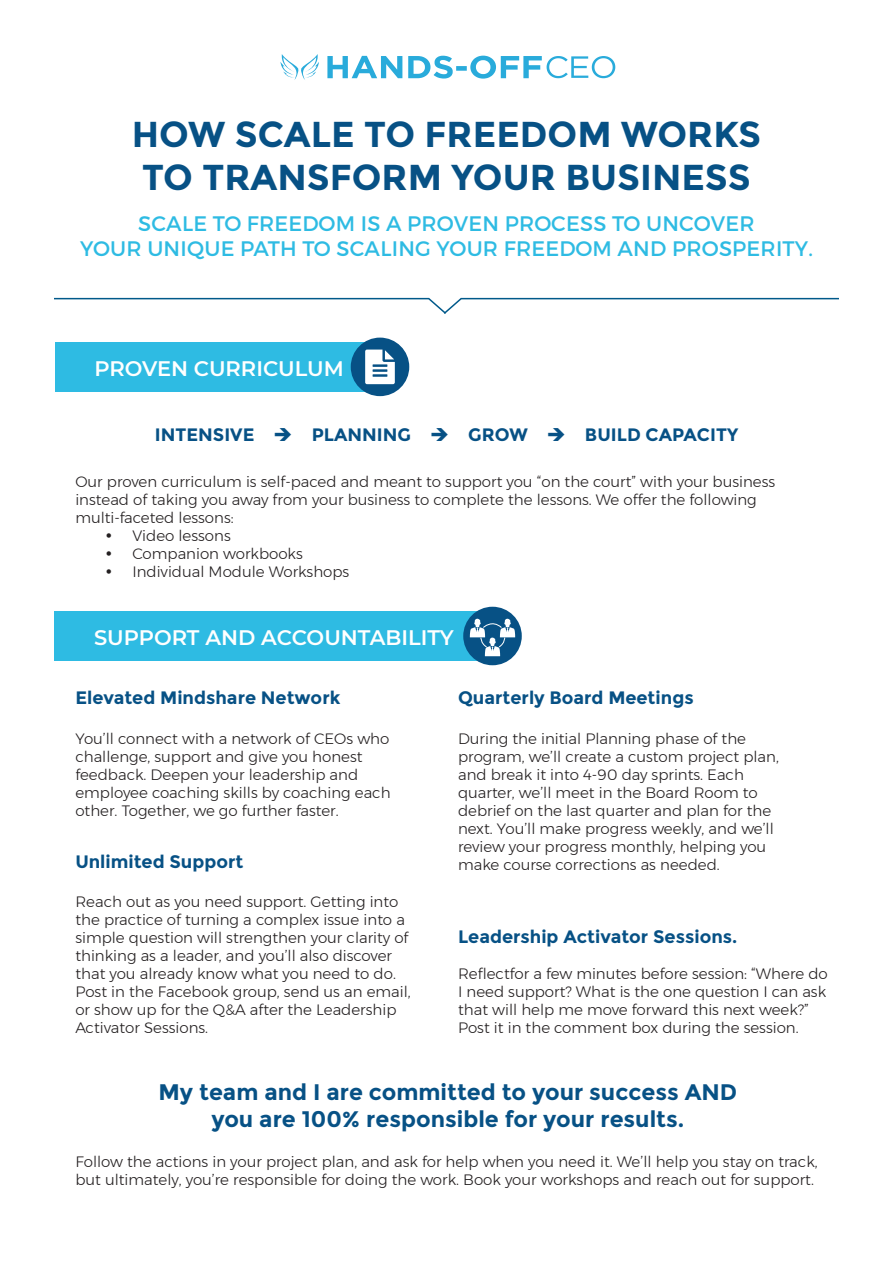
<style>
.page{position:relative;width:893px;height:1263px;background:#fff}
.page>*{position:absolute;margin:0;border:0;box-sizing:border-box;transform-origin:0 0}
.t1{font:700 36px "Montserrat";color:#075185}
.t2{font:700 22.5px "Montserrat";color:#075185}
.t3{font:21px "Montserrat";letter-spacing:.01em;color:#2ebbe3}
.t4{font:600 21px "Montserrat";color:#fff}
.t5{font:700 18px "Montserrat";color:#075185}
.t6{font:300 15px/18px "Montserrat";color:#231f20}
</style>
<div class="page">
<svg style="left:327px;top:56px;width:288px;height:23px"></svg>
<svg style="left:280px;top:54px;width:39px;height:26px"></svg>
<svg style="left:54px;top:297px;width:785px;height:17px"></svg>
<div style="left:55px;top:611px;width:448px;height:50px;background:#2ebbe3"></div>
<div style="left:55px;top:342px;width:328px;height:50px;background:#2ebbe3"></div>
<div style="left:463px;top:607px;width:59px;height:58px;background:#075185;border-radius:50%"></div>
<div style="left:351px;top:338px;width:58px;height:58px;background:#075185;border-radius:50%"></div>
<svg style="left:365px;top:350px;width:30px;height:34px"></svg>
<svg style="left:470px;top:619px;width:45px;height:37px"></svg>
<p class="t1" style="left:132px;top:113px;width:631px">HOW SCALE TO FREEDOM WORKS</p>
<p class="t1" style="left:142px;top:156px;width:610px">TO TRANSFORM YOUR BUSINESS</p>
<p class="t3" style="left:138px;top:211px;width:618px">SCALE TO FREEDOM IS A PROVEN PROCESS TO UNCOVER</p>
<p class="t3" style="left:80px;top:236px;width:734px">YOUR UNIQUE PATH TO SCALING YOUR FREEDOM AND PROSPERITY.</p>
<p class="t4" style="left:94px;top:354px;width:251px">PROVEN CURRICULUM</p>
<p class="t5" style="left:155px;top:424px;width:585px">INTENSIVE ➔ PLANNING ➔ GROW ➔ BUILD CAPACITY</p>
<p class="t6" style="left:75px;top:472px;width:701px">Our proven curriculum is self-paced and meant to support you “on the court” with your business instead of taking you away from your business to complete the lessons. We offer the following</p>
<p class="t6" style="left:75px;top:508px;width:160px">multi-faceted lessons:</p>
<p class="t6" style="left:132px;top:526px;width:100px">Video lessons</p>
<p class="t6" style="left:132px;top:544px;width:172px">Companion workbooks</p>
<p class="t6" style="left:132px;top:562px;width:218px">Individual Module Workshops</p>
<p class="t4" style="left:94px;top:623px;width:361px">SUPPORT AND ACCOUNTABILITY</p>
<p class="t5" style="left:75px;top:687px;width:267px">Elevated Mindshare Network</p>
<p class="t6" style="left:75px;top:729px;width:315px">You’ll connect with a network of CEOs who</p>
<p class="t6" style="left:75px;top:747px;width:289px">challenge, support and give you honest</p>
<p class="t6" style="left:75px;top:765px;width:284px">feedback. Deepen your leadership and</p>
<p class="t6" style="left:75px;top:783px;width:317px">employee coaching skills by coaching each</p>
<p class="t6" style="left:75px;top:801px;width:265px">other. Together, we go further faster.</p>
<p class="t5" style="left:75px;top:850px;width:169px">Unlimited Support</p>
<p class="t6" style="left:75px;top:892px;width:324px">Reach out as you need support. Getting into</p>
<p class="t6" style="left:75px;top:910px;width:331px">the practice of turning a complex issue into a</p>
<p class="t6" style="left:75px;top:928px;width:335px">simple question will strengthen your clarity of</p>
<p class="t6" style="left:75px;top:946px;width:318px">thinking as a leader, and you’ll also discover</p>
<p class="t6" style="left:75px;top:964px;width:322px">that you already know what you need to do.</p>
<p class="t6" style="left:75px;top:982px;width:337px">Post in the Facebook group, send us an email,</p>
<p class="t6" style="left:75px;top:1000px;width:323px">or show up for the Q&amp;A after the Leadership</p>
<p class="t6" style="left:75px;top:1018px;width:134px">Activator Sessions.</p>
<p class="t5" style="left:458px;top:687px;width:237px">Quarterly Board Meetings</p>
<p class="t6" style="left:458px;top:729px;width:290px">During the initial Planning phase of the</p>
<p class="t6" style="left:458px;top:747px;width:322px">program, we’ll create a custom project plan,</p>
<p class="t6" style="left:458px;top:765px;width:287px">and break it into 4-90 day sprints. Each</p>
<p class="t6" style="left:458px;top:783px;width:301px">quarter, we’ll meet in the Board Room to</p>
<p class="t6" style="left:458px;top:801px;width:315px">debrief on the last quarter and plan for the</p>
<p class="t6" style="left:458px;top:819px;width:317px">next. You’ll make progress weekly, and we’ll</p>
<p class="t6" style="left:458px;top:837px;width:310px">review your progress monthly, helping you</p>
<p class="t6" style="left:458px;top:855px;width:263px">make course corrections as needed.</p>
<p class="t5" style="left:458px;top:926px;width:281px">Leadership Activator Sessions.</p>
<p class="t6" style="left:458px;top:964px;width:371px">Reflectfor a few minutes before session: “Where do</p>
<p class="t6" style="left:458px;top:982px;width:370px">I need support? What is the one question I can ask</p>
<p class="t6" style="left:458px;top:1000px;width:352px">that will help me move forward this next week?”</p>
<p class="t6" style="left:458px;top:1018px;width:342px">Post it in the comment box during the session.</p>
<p class="t2" style="left:158px;top:1079px;width:580px">My team and I are committed to your success AND</p>
<p class="t2" style="left:211px;top:1106px;width:474px">you are 100% responsible for your results.</p>
<p class="t6" style="left:75px;top:1152px;width:744px">Follow the actions in your project plan, and ask for help when you need it. We’ll help you stay on track,</p>
<p class="t6" style="left:75px;top:1170px;width:740px">but ultimately, you’re responsible for doing the work. Book your workshops and reach out for support.</p>
</div>
